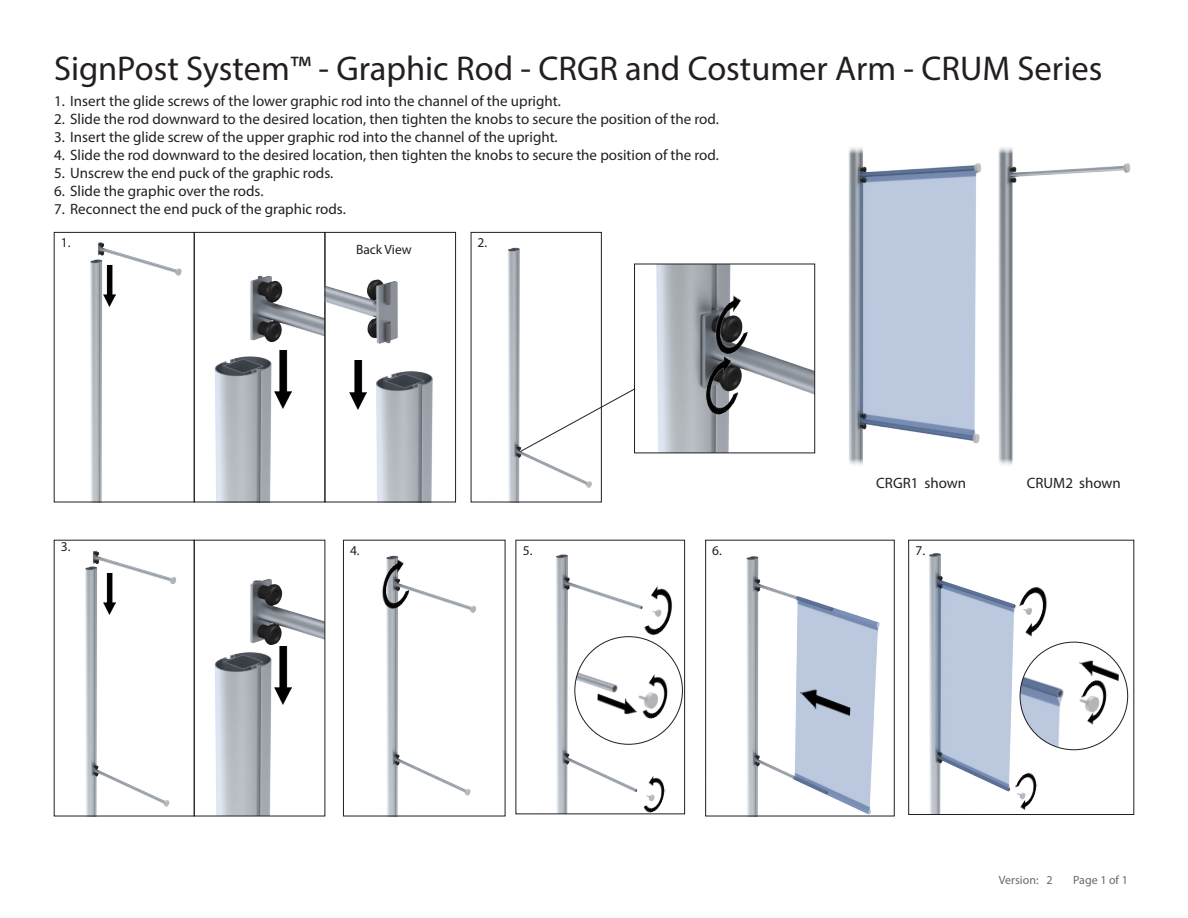
<style>
.page{position:relative;width:1188px;height:918px;background:#fff}
.page>*{position:absolute;margin:0;border:0;box-sizing:border-box;transform-origin:0 0}
.Product_Title{font:34.5px "Myriad Pro";color:#231f20}
.t1{font:15px "Myriad Pro";color:#231f20}
.Step_Number{font:13.5px "Myriad Pro";color:#231f20}
.t2{font:12px "Myriad Pro";color:#69696c}
</style>
<div class="page">
<img style="left:848px;top:147px;width:118px;height:318px">
<img style="left:966px;top:147px;width:165px;height:318px">
<img style="left:90px;top:242px;width:233px;height:258px">
<div style="left:194px;top:232px;width:131px;height:270px;border:1px solid #231f20"></div>
<img style="left:656px;top:266px;width:157px;height:185px">
<div style="left:634px;top:264px;width:181px;height:189px;border:1px solid #231f20"></div>
<img style="left:508px;top:247px;width:84px;height:253px">
<div style="left:471px;top:232px;width:131px;height:270px;border:1px solid #231f20"></div>
<img style="left:85px;top:550px;width:91px;height:264px">
<img style="left:214px;top:578px;width:109px;height:236px">
<div style="left:194px;top:540px;width:131px;height:276px;border:1px solid #231f20"></div>
<img style="left:713px;top:285px;width:35px;height:77px">
<svg style="left:520px;top:388px;width:115px;height:64px"></svg>
<img style="left:104px;top:266px;width:12px;height:40px">
<img style="left:104px;top:573px;width:12px;height:41px">
<img style="left:274px;top:350px;width:17px;height:58px">
<img style="left:746px;top:556px;width:134px;height:258px">
<div style="left:705px;top:540px;width:189px;height:276px;border:1px solid #231f20"></div>
<img style="left:799px;top:684px;width:52px;height:38px">
<img style="left:274px;top:647px;width:17px;height:58px">
<img style="left:327px;top:279px;width:106px;height:221px">
<div style="left:325px;top:232px;width:131px;height:270px;border:1px solid #231f20"></div>
<img style="left:349px;top:361px;width:17px;height:48px">
<img style="left:703px;top:346px;width:36px;height:77px">
<img style="left:386px;top:587px;width:90px;height:227px">
<div style="left:343px;top:540px;width:162px;height:276px;border:1px solid #231f20"></div>
<img style="left:382px;top:555px;width:28px;height:61px">
<img style="left:556px;top:554px;width:127px;height:258px">
<div style="left:516px;top:540px;width:169px;height:274px;border:1px solid #231f20"></div>
<img style="left:575px;top:637px;width:107px;height:107px;border-radius:54px">
<img style="left:597px;top:688px;width:40px;height:30px">
<img style="left:644px;top:575px;width:29px;height:65px">
<img style="left:643px;top:767px;width:23px;height:48px">
<img style="left:642px;top:665px;width:27px;height:58px">
<img style="left:1020px;top:642px;width:108px;height:108px;border-radius:54px">
<img style="left:929px;top:553px;width:188px;height:260px">
<div style="left:908px;top:540px;width:226px;height:275px;border:1px solid #231f20"></div>
<img style="left:1018px;top:579px;width:30px;height:66px">
<img style="left:1015px;top:767px;width:22px;height:48px">
<img style="left:1079px;top:656px;width:40px;height:30px">
<img style="left:1081px;top:673px;width:27px;height:59px">
<p class="Product_Title" style="left:54px;top:47px;width:1050px">SignPost System™ - Graphic Rod - CRGR and Costumer Arm - CRUM Series</p>
<p class="t1" style="left:54px;top:91px;width:508px">1. Insert the glide screws of the lower graphic rod into the channel of the upright.</p>
<p class="t1" style="left:54px;top:109px;width:666px">2. Slide the rod downward to the desired location, then tighten the knobs to secure the position of the rod.</p>
<p class="t1" style="left:54px;top:127px;width:505px">3. Insert the glide screw of the upper graphic rod into the channel of the upright.</p>
<p class="t1" style="left:54px;top:145px;width:666px">4. Slide the rod downward to the desired location, then tighten the knobs to secure the position of the rod.</p>
<p class="t1" style="left:54px;top:163px;width:281px">5. Unscrew the end puck of the graphic rods.</p>
<p class="t1" style="left:54px;top:181px;width:211px">6. Slide the graphic over the rods.</p>
<p class="t1" style="left:54px;top:199px;width:293px">7. Reconnect the end puck of the graphic rods.</p>
<p class="Step_Number" style="left:61px;top:234px;width:11px">1.</p>
<p class="Step_Number" style="left:478px;top:234px;width:11px">2.</p>
<p class="Step_Number" style="left:356px;top:241px;width:57px">Back View</p>
<p class="t1" style="left:876px;top:474px;width:92px">CRGR1 shown</p>
<p class="t1" style="left:1027px;top:474px;width:96px">CRUM2 shown</p>
<p class="Step_Number" style="left:61px;top:538px;width:11px">3.</p>
<p class="Step_Number" style="left:712px;top:542px;width:11px">6.</p>
<p class="Step_Number" style="left:350px;top:542px;width:11px">4.</p>
<p class="Step_Number" style="left:523px;top:542px;width:11px">5.</p>
<p class="Step_Number" style="left:916px;top:542px;width:11px">7.</p>
<p class="t2" style="left:999px;top:873px;width:41px">Version:</p>
<p class="t2" style="left:1047px;top:873px;width:8px">2</p>
<p class="t2" style="left:1073px;top:873px;width:56px">Page 1 of 1</p>
</div>
